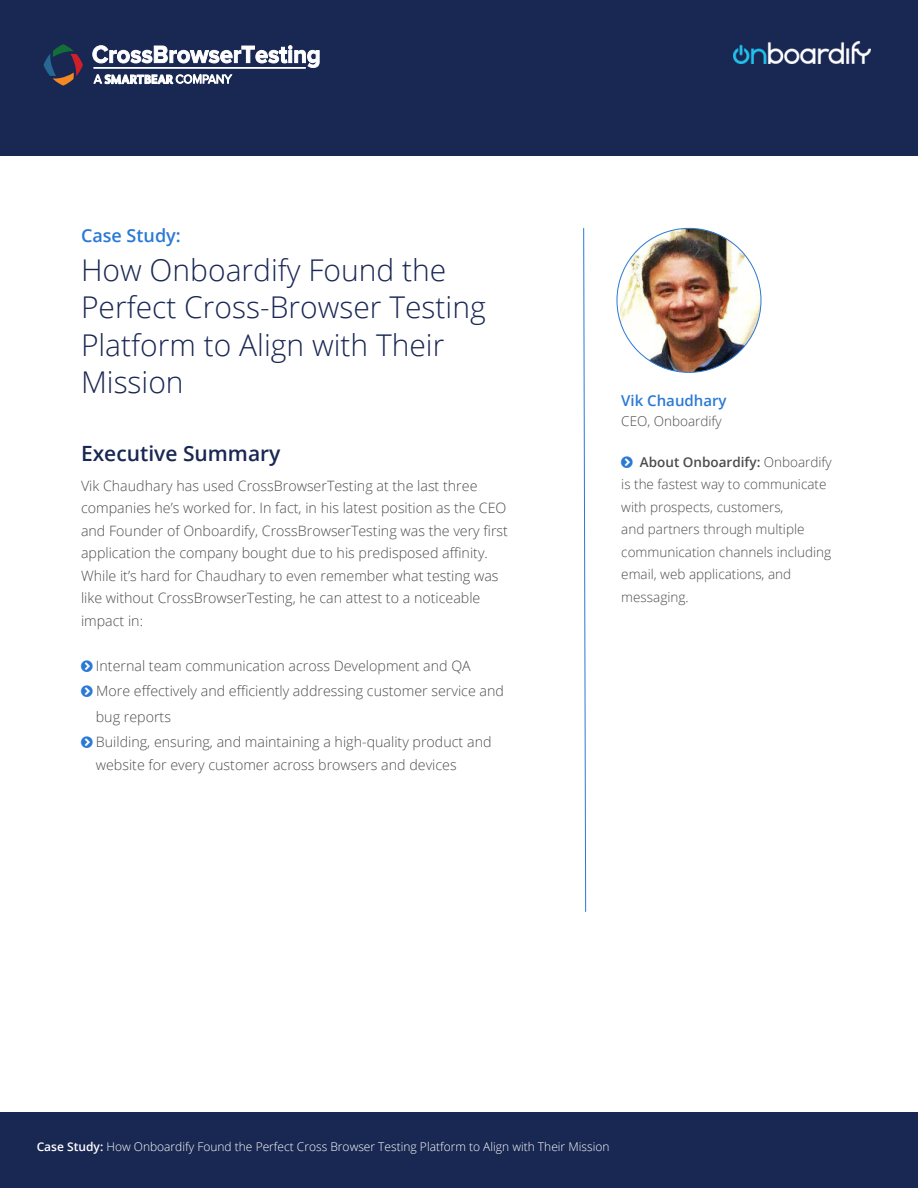
<style>
.page{position:relative;width:918px;height:1188px;background:#fff}
.page>*{position:absolute;margin:0;border:0;box-sizing:border-box;transform-origin:0 0}
.t1{font:300 30px/37.5px "Open Sans";color:#192753}
.t2{font:600 21px "Open Sans";color:#192753}
.t3{font:600 18px "Open Sans";color:#2a79d5}
.t4{font:600 15px "Open Sans";color:#2a79d5}
.t5{font:300 14.25px/22.5px "Open Sans";color:#4c4c4c}
.t6{font:300 13.5px/22.5px "Open Sans";color:#4c4c4c}
.t7{font:300 12px "Open Sans";color:#fff}
.s1{font-weight:600}
</style>
<div class="page">
<div style="left:0;top:0;width:918px;height:156px;background:#192753"></div>
<svg style="left:44px;top:44px;width:39px;height:42px"></svg>
<svg style="left:92px;top:45px;width:228px;height:39px"></svg>
<img style="left:620px;top:228px;width:141px;height:144px">
<svg style="left:583px;top:228px;width:3px;height:684px"></svg>
<img style="left:733px;top:41px;width:138px;height:23px">
<div style="left:0;top:1112px;width:918px;height:76px;background:#192753"></div>
<p class="t3" style="left:81px;top:223px;width:101px">Case Study:</p>
<p class="t1" style="left:81px;top:251px;width:406px">How Onboardify Found the<br>Perfect Cross-Browser Testing<br>Platform to Align with Their<br>Mission</p>
<p class="t2" style="left:81px;top:439px;width:201px">Executive Summary</p>
<p class="t5" style="left:81px;top:474px;width:429px">Vik Chaudhary has used CrossBrowserTesting at the last three companies he’s worked for. In fact, in his latest position as the CEO and Founder of Onboardify, CrossBrowserTesting was the very first application the company bought due to his predisposed affinity.</p>
<p class="t5" style="left:81px;top:564px;width:419px">While it’s hard for Chaudhary to even remember what testing was like without CrossBrowserTesting, he can attest to a noticeable impact in:</p>
<p class="t5" style="left:96px;top:654px;width:376px">Internal team communication across Development and QA</p>
<p class="t5" style="left:96px;top:678px;width:410px;line-height:25.5px">More effectively and efficiently addressing customer service and bug reports</p>
<p class="t5" style="left:96px;top:731px;width:397px">Building, ensuring, and maintaining a high-quality product and website for every customer across browsers and devices</p>
<p class="t4" style="left:621px;top:391px;width:107px">Vik Chaudhary</p>
<p class="t6" style="left:621px;top:409px;width:102px">CEO, Onboardify</p>
<p class="t6" style="left:621px;top:450px;width:212px;text-indent:19px"><span class="s1">About Onboardify:</span> Onboardify is the fastest way to communicate with prospects, customers,<br>and partners through multiple communication channels including email, web applications, and messaging.</p>
<p class="t7" style="left:37px;top:1139px;width:574px"><span class="s1">Case Study:</span> How Onboardify Found the Perfect Cross Browser Testing Platform to Align with Their Mission</p>
</div>
